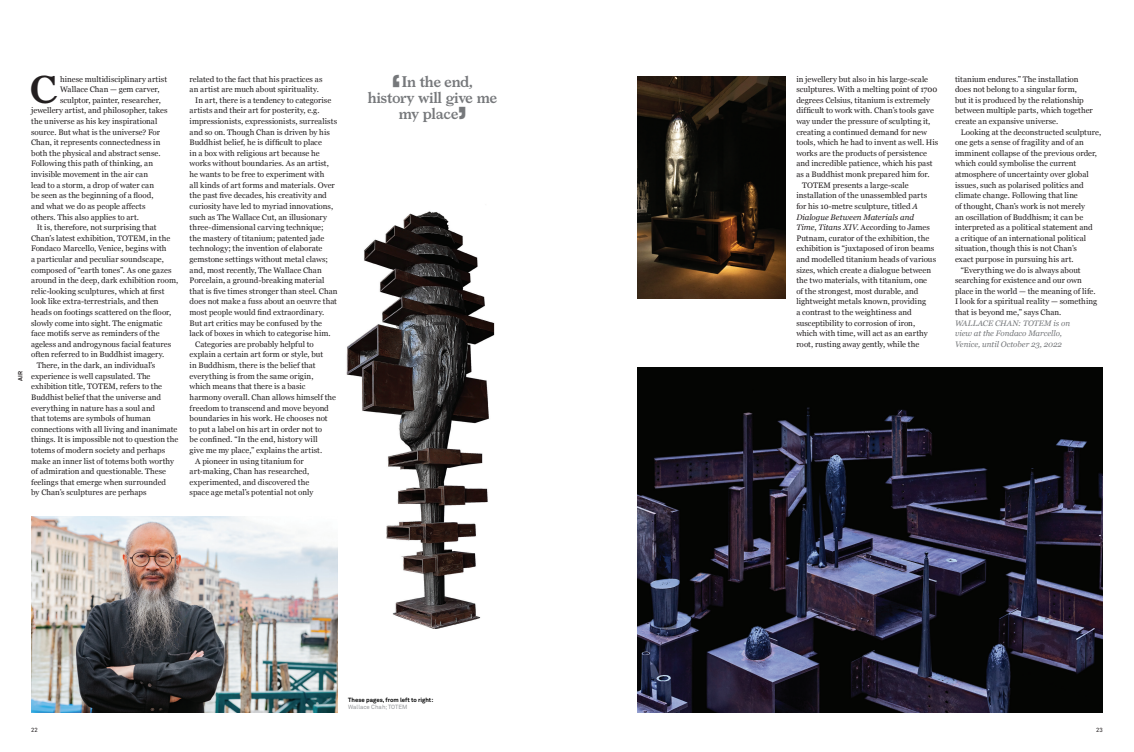
<style>
.page{position:relative;width:1134px;height:752px;background:#fff}
.page>*{position:absolute;margin:0;border:0;box-sizing:border-box;transform-origin:0 0}
.t1{font:600 37.1px "Larish Neue";color:#231f20}
.Pull_Quote{font:600 14.8px/15.9px "Larish Neue";letter-spacing:-.03em;color:#76787b;text-align:center}
.t2{font:8px/10.6px "Georgia";letter-spacing:.005em;color:#231f20}
.t3{font:italic 8px/10.6px "Georgia";color:#76787b}
.t4{font:700 6px "Akkurat Pro";color:#000}
.t5{font:6px "Akkurat Pro";color:#939598}
.t6{font:6px "Akkurat Pro";color:#231f20}
.t7{font:700 6px "Akkurat Pro";color:#231f20}
.s1{font-family:"Lubalin";font-weight:700;font-size:32.8px}
.s2{font-style:italic}
</style>
<div class="page">
<img style="left:346px;top:211px;width:149px;height:416px">
<img style="left:638px;top:367px;width:465px;height:345px">
<img style="left:638px;top:76px;width:148px;height:222px">
<img style="left:31px;top:516px;width:307px;height:196px">
<p class="t7" style="left:17px;top:380px;width:11px;rotate:-90deg">AIR</p>
<p class="t1" style="left:30px;top:61px;width:30px">C</p>
<p class="t2" style="left:60px;top:74px;width:109px">hinese multidisciplinary artist</p>
<p class="t2" style="left:60px;top:84px;width:101px">Wallace Chan — gem carver,</p>
<p class="t2" style="left:60px;top:95px;width:102px">sculptor, painter, researcher,</p>
<p class="t2" style="left:31px;top:105px;width:138px">jewellery artist, and philosopher, takes</p>
<p class="t2" style="left:31px;top:116px;width:128px">the universe as his key inspirational</p>
<p class="t2" style="left:31px;top:127px;width:130px">source. But what is the universe? For</p>
<p class="t2" style="left:31px;top:137px;width:131px">Chan, it represents connectedness in</p>
<p class="t2" style="left:31px;top:148px;width:131px">both the physical and abstract sense.</p>
<p class="t2" style="left:31px;top:158px;width:123px">Following this path of thinking, an</p>
<p class="t2" style="left:31px;top:169px;width:118px">invisible movement in the air can</p>
<p class="t2" style="left:31px;top:180px;width:125px">lead to a storm, a drop of water can</p>
<p class="t2" style="left:31px;top:190px;width:124px">be seen as the beginning of a flood,</p>
<p class="t2" style="left:31px;top:201px;width:116px">and what we do as people affects</p>
<p class="t2" style="left:31px;top:211px;width:109px">others. This also applies to art.</p>
<p class="t2" style="left:31px;top:222px;width:149px;text-indent:6px">It is, therefore, not surprising that Chan’s latest exhibition, TOTEM, in the Fondaco Marcello, Venice, begins with<br>a particular and peculiar soundscape, composed of “earth tones”. As one gazes around in the deep, dark exhibition room, relic-looking sculptures, which at first look like extra-terrestrials, and then heads on footings scattered on the floor, slowly come into sight. The enigmatic face motifs serve as reminders of the ageless and androgynous facial features often referred to in Buddhist imagery.</p>
<p class="t2" style="left:31px;top:360px;width:149px;text-indent:6px">There, in the dark, an individual’s experience is well capsulated. The exhibition title, TOTEM, refers to the Buddhist belief that the universe and everything in nature has a soul and<br>that totems are symbols of human connections with all living and inanimate things. It is impossible not to question the totems of modern society and perhaps make an inner list of totems both worthy of admiration and questionable. These feelings that emerge when surrounded<br>by Chan’s sculptures are perhaps</p>
<p class="t2" style="left:190px;top:74px;width:134px">related to the fact that his practices as an artist are much about spirituality.</p>
<p class="t2" style="left:190px;top:95px;width:149px;text-indent:6px">In art, there is a tendency to categorise artists and their art for posterity, e.g. impressionists, expressionists, surrealists and so on. Though Chan is driven by his Buddhist belief, he is difficult to place<br>in a box with religious art because he works without boundaries. As an artist, he wants to be free to experiment with<br>all kinds of art forms and materials. Over the past five decades, his creativity and curiosity have led to myriad innovations, such as The Wallace Cut, an illusionary three-dimensional carving technique;<br>the mastery of titanium; patented jade technology; the invention of elaborate gemstone settings without metal claws; and, most recently, The Wallace Chan Porcelain, a ground-breaking material that is five times stronger than steel. Chan does not make a fuss about an oeuvre that most people would find extraordinary.<br>But art critics may be confused by the lack of boxes in which to categorise him.</p>
<p class="t2" style="left:190px;top:339px;width:148px;text-indent:6px">Categories are probably helpful to explain a certain art form or style, but<br>in Buddhism, there is the belief that everything is from the same origin, which means that there is a basic harmony overall. Chan allows himself the freedom to transcend and move beyond boundaries in his work. He chooses not to put a label on his art in order not to<br>be confined. “In the end, history will<br>give me my place,” explains the artist.</p>
<p class="t2" style="left:190px;top:455px;width:125px;text-align:center">A pioneer in using titanium for art-making, Chan has researched, experimented, and discovered the space age metal’s potential not only</p>
<p class="Pull_Quote" style="left:368px;top:72px;width:131px"><span class="s1">‘</span>In the end, history will give me my place<span class="s1">’</span></p>
<p class="t2" style="left:796px;top:74px;width:143px">in jewellery but also in his large-scale sculptures. With a melting point of 1700 degrees Celsius, titanium is extremely difficult to work with. Chan’s tools gave way under the pressure of sculpting it, creating a continued demand for new tools, which he had to invent as well. His works are the products of persistence and incredible patience, which his past as a Buddhist monk prepared him for.</p>
<p class="t2" style="left:796px;top:180px;width:141px;text-indent:6px">TOTEM presents a large-scale installation of the unassembled parts for his 10-metre sculpture, titled <span class="s2">A Dialogue Between Materials and Time</span>, <span class="s2">Titans XIV</span>. According to James Putnam, curator of the exhibition, the exhibition is “juxtaposed of iron beams and modelled titanium heads of various sizes, which create a dialogue between the two materials, with titanium, one<br>of the strongest, most durable, and lightweight metals known, providing<br>a contrast to the weightiness and susceptibility to corrosion of iron, which with time, will act as an earthy root, rusting away gently, while the</p>
<p class="t2" style="left:955px;top:74px;width:139px">titanium endures.” The installation does not belong to a singular form,<br>but it is produced by the relationship between multiple parts, which together create an expansive universe.</p>
<p class="t2" style="left:955px;top:127px;width:148px;text-indent:6px">Looking at the deconstructed sculpture, one gets a sense of fragility and of an imminent collapse of the previous order, which could symbolise the current atmosphere of uncertainty over global issues, such as polarised politics and climate change. Following that line<br>of thought, Chan’s work is not merely<br>an oscillation of Buddhism; it can be interpreted as a political statement and<br>a critique of an international political situation, though this is not Chan’s<br>exact purpose in pursuing his art.</p>
<p class="t2" style="left:955px;top:264px;width:144px;text-indent:6px">“Everything we do is always about searching for existence and our own place in the world — the meaning of life.<br>I look for a spiritual reality — something that is beyond me,” says Chan.</p>
<p class="t3" style="left:955px;top:317px;width:117px">WALLACE CHAN: TOTEM is on view at the Fondaco Marcello,<br>Venice, until October 23, 2022</p>
<p class="t4" style="left:348px;top:695px;width:87px">These pages, from left to right:</p>
<p class="t5" style="left:348px;top:702px;width:61px">Wallace Chah; TOTEM</p>
<p class="t6" style="left:31px;top:726px;width:8px">22</p>
<p class="t6" style="left:1096px;top:726px;width:8px">23</p>
</div>
